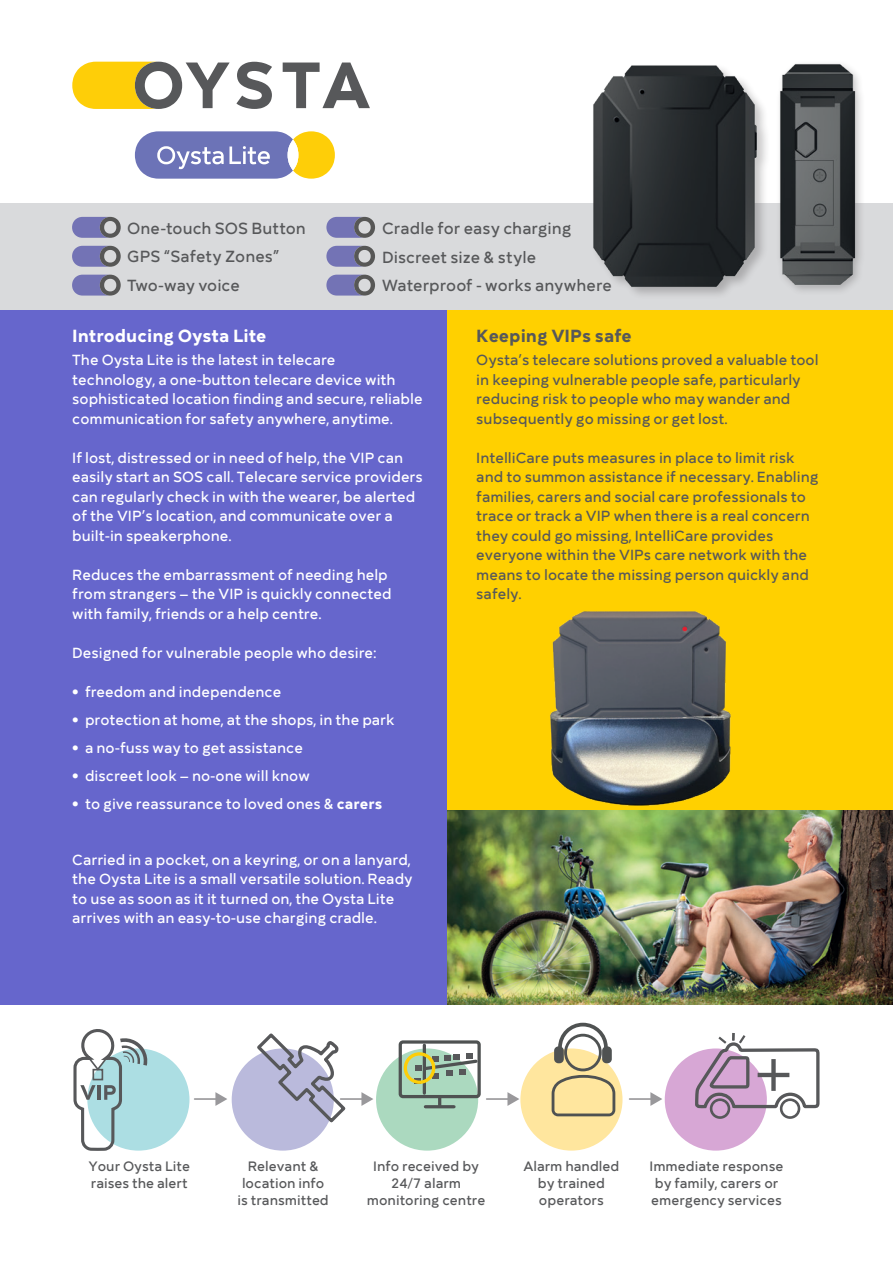
<style>
.page{position:relative;width:893px;height:1263px;background:#fff}
.page>*{position:absolute;margin:0;border:0;box-sizing:border-box;transform-origin:0 0}
.t1{font:700 18px "Mirai";color:#fff}
.t2{font:700 18px "Mirai";color:#57585a}
.t3{font:500 16.5px "Mirai";color:#57585a}
.t4{font:500 15px/19.5px "Mirai";color:#fff}
.t5{font:500 15px/19.5px "Mirai";color:#57585a}
.t6{font:500 13.95px/17.4px "Mirai";color:#57585a;text-align:center}
.s1{font-weight:700}
</style>
<div class="page">
<div style="left:0;top:309px;width:447px;height:696px;background:#66c"></div>
<div style="left:447px;top:309px;width:446px;height:696px;background:#ffd000"></div>
<hr style="left:195px;top:1098px;width:22px;height:2px;background:#99989b">
<svg style="left:215px;top:1092px;width:12px;height:14px"></svg>
<hr style="left:341px;top:1098px;width:22px;height:2px;background:#99989b">
<svg style="left:361px;top:1092px;width:12px;height:14px"></svg>
<hr style="left:487px;top:1098px;width:22px;height:2px;background:#99989b">
<svg style="left:507px;top:1092px;width:12px;height:14px"></svg>
<hr style="left:630px;top:1098px;width:22px;height:2px;background:#99989b">
<svg style="left:650px;top:1092px;width:12px;height:14px"></svg>
<div style="left:232px;top:1048px;width:102px;height:102px;background:#babadc;border-radius:50%"></div>
<svg style="left:255px;top:1033px;width:92px;height:97px"></svg>
<div style="left:520px;top:1048px;width:102px;height:102px;background:#ffe69e;border-radius:50%"></div>
<svg style="left:552px;top:1023px;width:63px;height:93px"></svg>
<div style="left:665px;top:1048px;width:102px;height:102px;background:#d7a7d5;border-radius:50%"></div>
<svg style="left:693px;top:1033px;width:127px;height:86px"></svg>
<div style="left:87px;top:1048px;width:102px;height:102px;background:#acdee3;border-radius:50%"></div>
<div style="left:376px;top:1048px;width:102px;height:102px;background:#abd9bf;border-radius:50%"></div>
<div style="left:399px;top:1040px;width:82px;height:58px;border:3px solid #4f5252;border-radius:3px"></div>
<svg style="left:438px;top:1096px;width:3px;height:9px"></svg>
<hr style="left:425px;top:1105px;width:29px;height:3px;background:#4f5252">
<hr style="left:423px;top:1045px;width:3px;height:48px;background:#4f5252">
<svg style="left:414px;top:1053px;width:66px;height:30px"></svg>
<div style="left:432px;top:1056px;width:7px;height:6px;background:#57585a"></div>
<div style="left:404px;top:1052px;width:31px;height:32px;border:3px solid #fece08;border-radius:50%"></div>
<svg style="left:73px;top:1029px;width:75px;height:122px"></svg>
<div style="left:0;top:203px;width:893px;height:106px;background:#d9dadc"></div>
<img style="left:447px;top:811px;width:446px;height:194px">
<img style="left:550px;top:611px;width:181px;height:195px">
<svg style="left:72px;top:217px;width:49px;height:21px"></svg>
<svg style="left:326px;top:217px;width:49px;height:21px"></svg>
<svg style="left:72px;top:246px;width:49px;height:21px"></svg>
<svg style="left:326px;top:246px;width:49px;height:21px"></svg>
<svg style="left:72px;top:275px;width:49px;height:21px"></svg>
<svg style="left:326px;top:275px;width:49px;height:21px"></svg>
<svg style="left:236px;top:62px;width:36px;height:47px"></svg>
<svg style="left:283px;top:63px;width:87px;height:45px"></svg>
<svg style="left:72px;top:62px;width:158px;height:47px"></svg>
<svg style="left:135px;top:131px;width:200px;height:48px;background:#9d9aa7"></svg>
<img style="left:593px;top:65px;width:173px;height:230px">
<img style="left:779px;top:63px;width:82px;height:228px">
<p class="t3" style="left:127px;top:215px;width:180px">One-touch SOS Button</p>
<p class="t3" style="left:127px;top:243px;width:154px">GPS “Safety Zones”</p>
<p class="t3" style="left:127px;top:272px;width:114px">Two-way voice</p>
<p class="t3" style="left:382px;top:215px;width:191px">Cradle for easy charging</p>
<p class="t3" style="left:382px;top:244px;width:156px">Discreet size &amp; style</p>
<p class="t3" style="left:382px;top:272px;width:231px">Waterproof - works anywhere</p>
<p class="t1" style="left:72px;top:321px;width:196px">Introducing Oysta Lite</p>
<p class="t4" style="left:72px;top:349px;width:352px">The Oysta Lite is the latest in telecare<br>technology, a one-button telecare device with sophisticated location finding and secure, reliable communication for safety anywhere, anytime.</p>
<p class="t4" style="left:72px;top:446px;width:352px">If lost, distressed or in need of help, the VIP can easily start an SOS call. Telecare service providers can regularly check in with the wearer, be alerted of the VIP’s location, and communicate over a built-in speakerphone.</p>
<p class="t4" style="left:72px;top:563px;width:321px">Reduces the embarrassment of needing help from strangers – the VIP is quickly connected with family, friends or a help centre.</p>
<p class="t4" style="left:72px;top:641px;width:306px">Designed for vulnerable people who desire:</p>
<p class="t4" style="left:72px;top:680px;width:211px"><span class="s1">•</span> freedom and independence</p>
<p class="t4" style="left:72px;top:708px;width:324px"><span class="s1">•</span> protection at home, at the shops, in the park</p>
<p class="t4" style="left:72px;top:736px;width:232px"><span class="s1">•</span> a no-fuss way to get assistance</p>
<p class="t4" style="left:72px;top:764px;width:239px"><span class="s1">•</span> discreet look – no-one will know</p>
<p class="t4" style="left:72px;top:792px;width:311px"><span class="s1">•</span> to give reassurance to loved ones &amp; <span class="s1">carers</span></p>
<p class="t4" style="left:72px;top:848px;width:342px">Carried in a pocket, on a keyring, or on a lanyard, the Oysta Lite is a small versatile solution. Ready to use as soon as it it turned on, the Oysta Lite arrives with an easy-to-use charging cradle.</p>
<p class="t2" style="left:476px;top:321px;width:157px">Keeping VIPs safe</p>
<p class="t5" style="left:476px;top:349px;width:344px">Oysta’s telecare solutions proved a valuable tool in keeping vulnerable people safe, particularly reducing risk to people who may wander and subsequently go missing or get lost.</p>
<p class="t5" style="left:476px;top:446px;width:344px">IntelliCare puts measures in place to limit risk and to summon assistance if necessary. Enabling families, carers and social care professionals to trace or track a VIP when there is a real concern they could go missing, IntelliCare provides everyone within the VIPs care network with the means to locate the missing person quickly and safely.</p>
<p class="t6" style="left:88px;top:1155px;width:103px;text-align:left">Your Oysta Lite raises the alert</p>
<p class="t6" style="left:367px;top:1155px;width:120px">Info received by<br>24/7 alarm monitoring centre</p>
<p class="t6" style="left:523px;top:1155px;width:98px">Alarm handled by trained operators</p>
<p class="t6" style="left:650px;top:1155px;width:135px;text-align:left">Immediate response by family, carers or emergency services</p>
<p class="t6" style="left:238px;top:1155px;width:93px">Relevant &amp; location info is transmitted</p>
</div>
